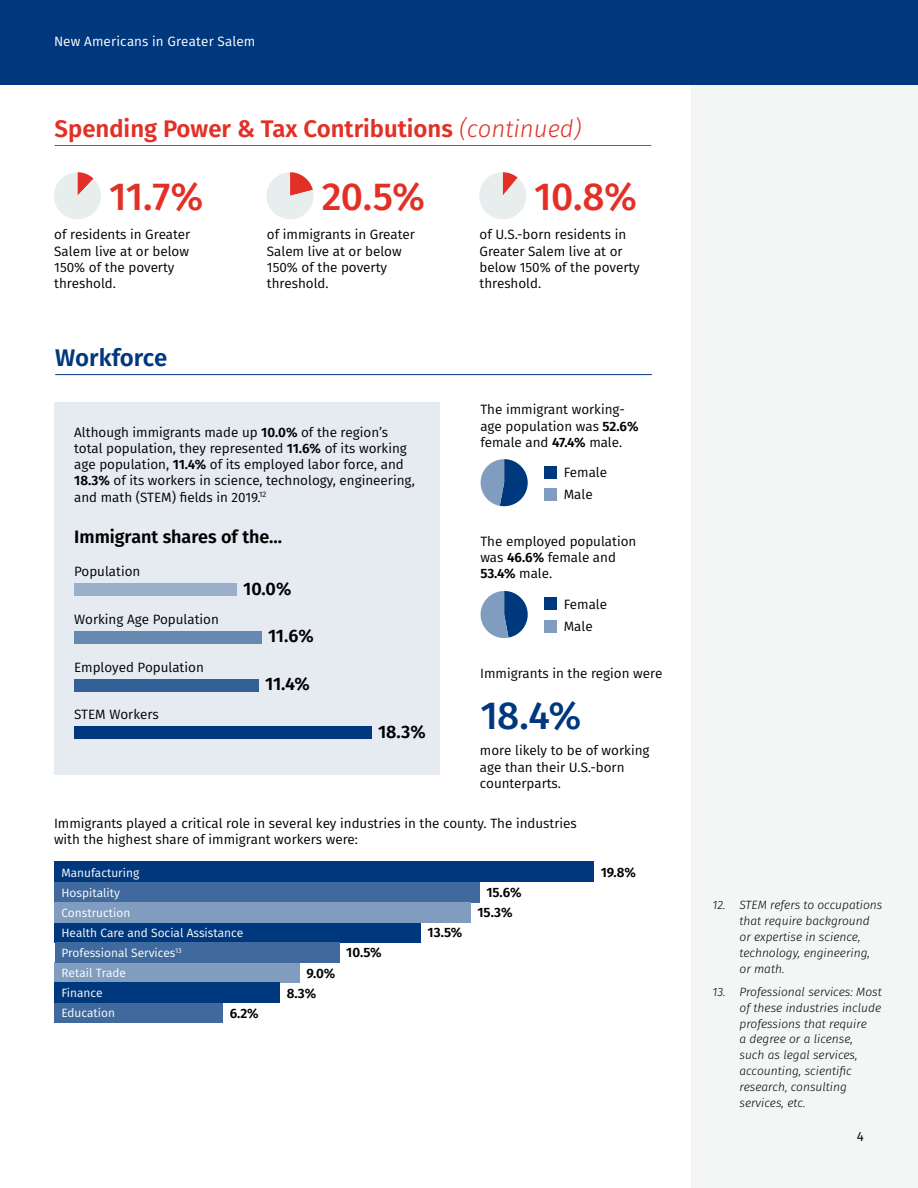
<style>
.page{position:relative;width:918px;height:1188px;background:#fff}
.page>*{position:absolute;margin:0;border:0;box-sizing:border-box;transform-origin:0 0}
.t1{font:66px "Chartwell Pies";color:#e33026}
.t2{font:66px "Chartwell Pies";color:#00387d}
.Blue_Number_Lg_-_26{font:500 39px "Fira Sans";color:#e33026}
.Blue_Number_Lg_-_26-2{font:500 39px "Fira Sans";color:#00387d}
.Section_Title{font:600 24px "Fira Sans";color:#e33026}
.Section_Title-2{font:600 24px "Fira Sans";letter-spacing:-.005em;color:#00387d}
.Number_Sm_-_12_SemiB{font:600 18px "Fira Sans";color:#000}
.Body_Text_-_9_Book{font:13.5px/16.2px "Fira Sans";color:#000}
.Body_Text_-_9_Book-2{font:600 13.5px "Fira Sans";color:#000}
.t3{font:13.5px "Fira Sans";letter-spacing:.01em;color:#fff}
.t4{font:italic 300 12px/15.9px "Fira Sans";color:#000}
.Labels_Sm_-_8_Book{font:12px "Fira Sans";color:#fff}
.s1{font-weight:300;font-style:italic}
.s2{color:#e8eded}
.s3{font-weight:600}
.s4{color:#809cbe}
</style>
<div class="page">
<div style="left:692px;top:0;width:226px;height:1188px;background:#f4f6f6"></div>
<div style="left:0;top:0;width:918px;height:84px;background:#00387d"></div>
<hr style="left:55px;top:145px;width:596px;height:1px;background:#e33026">
<hr style="left:55px;top:374px;width:597px;height:1px;background:#00387d">
<div style="left:54px;top:402px;width:385px;height:372px;background:#e6ebf2"></div>
<div style="left:74px;top:583px;width:162px;height:13px;background:#99afcb"></div>
<div style="left:74px;top:631px;width:187px;height:13px;background:#6688b1"></div>
<div style="left:74px;top:679px;width:184px;height:13px;background:#336097"></div>
<div style="left:74px;top:726px;width:297px;height:13px;background:#00387d"></div>
<div style="left:544px;top:466px;width:13px;height:13px;background:#00387d"></div>
<div style="left:544px;top:597px;width:13px;height:13px;background:#00387d"></div>
<div style="left:544px;top:488px;width:13px;height:13px;background:#809cbe"></div>
<div style="left:544px;top:620px;width:13px;height:13px;background:#809cbe"></div>
<div style="left:55px;top:922px;width:366px;height:20px;background:#00387d"></div>
<div style="left:55px;top:882px;width:425px;height:20px;background:#406a9d"></div>
<div style="left:55px;top:962px;width:245px;height:21px;background:#809cbe"></div>
<div style="left:55px;top:1003px;width:168px;height:20px;background:#406a9d"></div>
<div style="left:55px;top:862px;width:539px;height:20px;background:#00387d"></div>
<div style="left:55px;top:942px;width:285px;height:21px;background:#406a9d"></div>
<div style="left:55px;top:902px;width:416px;height:20px;background:#809cbe"></div>
<div style="left:55px;top:983px;width:225px;height:20px;background:#00387d"></div>
<p class="t3" style="left:54px;top:32px;width:203px">New Americans in Greater Salem</p>
<p class="Section_Title" style="left:55px;top:108px;width:528px">Spending Power &amp; Tax Contributions <span class="s1">(continued)</span></p>
<p class="t1" style="left:51px;top:155px;width:106px">12<span class="s2">88</span></p>
<p class="t1" style="left:263px;top:155px;width:106px">21<span class="s2">79</span></p>
<p class="Body_Text_-_9_Book" style="left:267px;top:226px;width:149px">of immigrants in Greater</p>
<p class="t1" style="left:476px;top:155px;width:106px">11<span class="s2">89</span></p>
<p class="Blue_Number_Lg_-_26" style="left:109px;top:166px;width:96px">11.7%</p>
<p class="Blue_Number_Lg_-_26" style="left:322px;top:166px;width:105px">20.5%</p>
<p class="Blue_Number_Lg_-_26" style="left:534px;top:166px;width:104px">10.8%</p>
<p class="Body_Text_-_9_Book" style="left:54px;top:226px;width:137px">of residents in Greater<br>Salem live at or below<br>150% of the poverty threshold.</p>
<p class="Body_Text_-_9_Book" style="left:480px;top:226px;width:162px">of U.S.-born residents in<br>Greater Salem live at or below 150% of the poverty threshold.</p>
<p class="Body_Text_-_9_Book" style="left:267px;top:243px;width:136px">Salem live at or below<br>150% of the poverty threshold.</p>
<p class="Section_Title-2" style="left:55px;top:338px;width:114px">Workforce</p>
<p class="Body_Text_-_9_Book" style="left:74px;top:424px;width:342px">Although immigrants made up <span class="s3">10.0%</span> of the region’s total population, they represented <span class="s3">11.6%</span> of its working age population, <span class="s3">11.4%</span> of its employed labor force, and <span class="s3">18.3%</span> of its workers in science, technology, engineering, and math (STEM) fields in 2019.<sup>12</sup></p>
<p class="Number_Sm_-_12_SemiB" style="left:74px;top:522px;width:210px">Immigrant shares of the...</p>
<p class="Body_Text_-_9_Book" style="left:74px;top:563px;width:68px">Population</p>
<p class="Body_Text_-_9_Book" style="left:74px;top:611px;width:146px">Working Age Population</p>
<p class="Body_Text_-_9_Book" style="left:74px;top:659px;width:131px">Employed Population</p>
<p class="Body_Text_-_9_Book" style="left:74px;top:706px;width:86px">STEM Workers</p>
<p class="Number_Sm_-_12_SemiB" style="left:243px;top:574px;width:50px">10.0%</p>
<p class="Number_Sm_-_12_SemiB" style="left:268px;top:621px;width:47px">11.6%</p>
<p class="Number_Sm_-_12_SemiB" style="left:265px;top:669px;width:46px">11.4%</p>
<p class="Number_Sm_-_12_SemiB" style="left:378px;top:717px;width:49px">18.3%</p>
<p class="Body_Text_-_9_Book" style="left:480px;top:401px;width:160px">The immigrant working&shy;age population was <span class="s3">52.6% </span>female and <span class="s3">47.4%</span> male.</p>
<p class="t2" style="left:477px;top:442px;width:106px">53+<span class="s4">47</span></p>
<p class="Body_Text_-_9_Book" style="left:564px;top:464px;width:45px">Female</p>
<p class="Body_Text_-_9_Book" style="left:564px;top:486px;width:30px">Male</p>
<p class="Body_Text_-_9_Book" style="left:480px;top:533px;width:158px">The employed population was <span class="s3">46.6%</span> female and<br><span class="s3">53.4%</span> male.</p>
<p class="t2" style="left:477px;top:574px;width:106px">47+<span class="s4">53</span></p>
<p class="Body_Text_-_9_Book" style="left:564px;top:596px;width:45px">Female</p>
<p class="Body_Text_-_9_Book" style="left:564px;top:618px;width:30px">Male</p>
<p class="Body_Text_-_9_Book" style="left:480px;top:665px;width:184px">Immigrants in the region were</p>
<p class="Blue_Number_Lg_-_26-2" style="left:480px;top:684px;width:102px">18.4%</p>
<p class="Body_Text_-_9_Book" style="left:480px;top:742px;width:171px">more likely to be of working age than their U.S.-born counterparts.</p>
<p class="Body_Text_-_9_Book" style="left:54px;top:815px;width:524px">Immigrants played a critical role in several key industries in the county. The industries with the highest share of immigrant workers were:</p>
<p class="Labels_Sm_-_8_Book" style="left:62px;top:864px;width:79px">Manufacturing</p>
<p class="Labels_Sm_-_8_Book" style="left:62px;top:884px;width:60px">Hospitality</p>
<p class="Labels_Sm_-_8_Book" style="left:62px;top:904px;width:70px">Construction</p>
<p class="Labels_Sm_-_8_Book" style="left:62px;top:924px;width:183px">Health Care and Social Assistance</p>
<p class="Labels_Sm_-_8_Book" style="left:62px;top:944px;width:122px">Professional Services<sup>13</sup></p>
<p class="Labels_Sm_-_8_Book" style="left:62px;top:964px;width:66px">Retail Trade</p>
<p class="Labels_Sm_-_8_Book" style="left:62px;top:984px;width:43px">Finance</p>
<p class="Labels_Sm_-_8_Book" style="left:62px;top:1004px;width:55px">Education</p>
<p class="Body_Text_-_9_Book-2" style="left:486px;top:881px;width:37px">15.6%</p>
<p class="Body_Text_-_9_Book-2" style="left:478px;top:902px;width:37px">15.3%</p>
<p class="Body_Text_-_9_Book-2" style="left:428px;top:922px;width:36px">13.5%</p>
<p class="Body_Text_-_9_Book-2" style="left:346px;top:942px;width:37px">10.5%</p>
<p class="Body_Text_-_9_Book-2" style="left:306px;top:962px;width:31px">9.0%</p>
<p class="Body_Text_-_9_Book-2" style="left:287px;top:982px;width:31px">8.3%</p>
<p class="Body_Text_-_9_Book-2" style="left:230px;top:1002px;width:31px">6.2%</p>
<p class="Body_Text_-_9_Book-2" style="left:601px;top:861px;width:37px">19.8%</p>
<p class="t4" style="left:740px;top:897px;width:144px;text-indent:-27px">12. STEM refers to occupations that require background or expertise in science, technology, engineering, or math.</p>
<p class="t4" style="left:740px;top:984px;width:144px;text-indent:-27px">13. Professional services: Most of these industries include professions that require<br>a degree or a license,<br>such as legal services, accounting, scientific research, consulting services, etc.</p>
<p class="Body_Text_-_9_Book" style="left:857px;top:1128px;width:9px">4</p>
</div>
